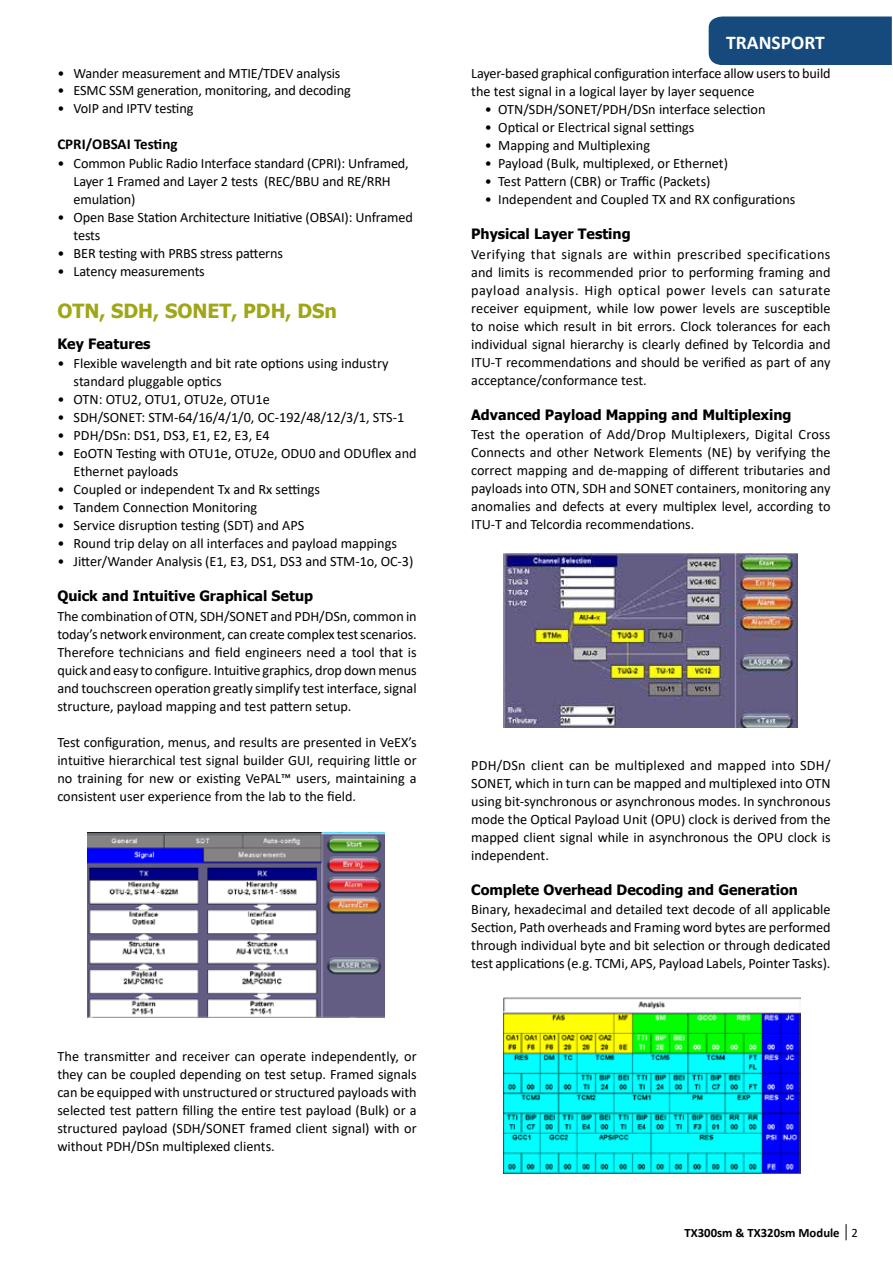
<style>
.page{position:relative;width:893px;height:1263px;background:#fff}
.page>*{position:absolute;margin:0;border:0;box-sizing:border-box;transform-origin:0 0}
.t1{font:700 19.5px "Tahoma";color:#9fa617}
.t2{font:700 19.5px "Calibri";color:#fff}
.t3{font:700 15px "Calibri";color:#000}
.t4{font:14.25px/18px "Calibri";color:#000;text-align:justify}
.t5{font:700 14.25px "Tahoma";color:#000}
.t6{font:700 12.75px "Calibri";color:#000}
.s1{font-weight:400}
</style>
<div class="page">
<svg style="left:846px;top:1224px;width:1px;height:16px"></svg>
<div style="left:709px;top:17px;width:183px;height:48px;background:#174a7c"></div>
<img style="left:87px;top:832px;width:298px;height:185px">
<img style="left:504px;top:553px;width:293px;height:175px">
<img style="left:504px;top:998px;width:296px;height:175px">
<p class="t4" style="left:57px;top:64px;width:285px">• Wander measurement and MTIE/TDEV analysis</p>
<p class="t4" style="left:57px;top:81px;width:295px">• ESMC SSM generation, monitoring, and decoding</p>
<p class="t4" style="left:57px;top:99px;width:138px">• VoIP and IPTV testing</p>
<p class="t3" style="left:57px;top:133px;width:122px">CPRI/OBSAI Testing</p>
<p class="t4" style="left:74px;top:154px;width:337px;text-align:left;text-indent:-16px">• Common Public Radio Interface standard (CPRI): Unframed,<br>Layer 1 Framed and Layer 2 tests (REC/BBU and RE/RRH emulation)</p>
<p class="t4" style="left:74px;top:208px;width:341px;text-indent:-16px">• Open Base Station Architecture Initiative (OBSAI): Unframed tests</p>
<p class="t4" style="left:57px;top:244px;width:227px">• BER testing with PRBS stress patterns</p>
<p class="t4" style="left:57px;top:262px;width:149px">• Latency measurements</p>
<h1 class="t1" style="left:57px;top:297px;width:281px">OTN, SDH, SONET, PDH, DSn</h1>
<p class="t5" style="left:57px;top:334px;width:95px">Key Features</p>
<p class="t4" style="left:74px;top:354px;width:316px;text-indent:-16px">• Flexible wavelength and bit rate options using industry standard pluggable optics</p>
<p class="t4" style="left:57px;top:390px;width:214px">• OTN: OTU2, OTU1, OTU2e, OTU1e</p>
<p class="t4" style="left:57px;top:408px;width:348px">• SDH/SONET: STM-64/16/4/1/0, OC-192/48/12/3/1, STS-1</p>
<p class="t4" style="left:57px;top:426px;width:214px">• PDH/DSn: DS1, DS3, E1, E2, E3, E4</p>
<p class="t4" style="left:74px;top:444px;width:345px;text-indent:-16px">• EoOTN Testing with OTU1e, OTU2e, ODU0 and ODUflex and<br>Ethernet payloads</p>
<p class="t4" style="left:57px;top:480px;width:264px">• Coupled or independent Tx and Rx settings</p>
<p class="t4" style="left:57px;top:498px;width:201px">• Tandem Connection Monitoring</p>
<p class="t4" style="left:57px;top:516px;width:248px">• Service disruption testing (SDT) and APS</p>
<p class="t4" style="left:57px;top:534px;width:341px">• Round trip delay on all interfaces and payload mappings</p>
<p class="t4" style="left:57px;top:552px;width:357px">• Jitter/Wander Analysis (E1, E3, DS1, DS3 and STM-1o, OC-3)</p>
<p class="t5" style="left:57px;top:586px;width:257px">Quick and Intuitive Graphical Setup</p>
<p class="t4" style="left:57px;top:607px;width:361px">The combination of OTN, SDH/SONET and PDH/DSn, common in today’s network environment, can create complex test scenarios.<br>Therefore technicians and field engineers need a tool that is quick and easy to configure. Intuitive graphics, drop down menus and touchscreen operation greatly simplify test interface, signal structure, payload mapping and test pattern setup.</p>
<p class="t4" style="left:57px;top:733px;width:361px">Test configuration, menus, and results are presented in VeEX’s intuitive hierarchical test signal builder GUI, requiring little or no training for new or existing VePAL™ users, maintaining a consistent user experience from the lab to the field.</p>
<p class="t4" style="left:57px;top:1047px;width:361px">The transmitter and receiver can operate independently, or they can be coupled depending on test setup. Framed signals can be equipped with unstructured or structured payloads with selected test pattern filling the entire test payload (Bulk) or a structured payload (SDH/SONET framed client signal) with or without PDH/DSn multiplexed clients.</p>
<h1 class="t2" style="left:726px;top:29px;width:100px">TRANSPORT</h1>
<p class="t4" style="left:471px;top:64px;width:361px">Layer-based graphical configuration interface allow users to build the test signal in a logical layer by layer sequence</p>
<p class="t4" style="left:485px;top:100px;width:282px">• OTN/SDH/SONET/PDH/DSn interface selection</p>
<p class="t4" style="left:485px;top:118px;width:211px">• Optical or Electrical signal settings</p>
<p class="t4" style="left:485px;top:136px;width:167px">• Mapping and Multiplexing</p>
<p class="t4" style="left:485px;top:154px;width:245px">• Payload (Bulk, multiplexed, or Ethernet)</p>
<p class="t4" style="left:485px;top:172px;width:227px">• Test Pattern (CBR) or Traffic (Packets)</p>
<p class="t4" style="left:485px;top:190px;width:312px">• Independent and Coupled TX and RX configurations</p>
<p class="t5" style="left:471px;top:224px;width:161px">Physical Layer Testing</p>
<p class="t4" style="left:471px;top:245px;width:361px">Verifying that signals are within prescribed specifications and limits is recommended prior to performing framing and payload analysis. High optical power levels can saturate receiver equipment, while low power levels are susceptible to noise which result in bit errors. Clock tolerances for each individual signal hierarchy is clearly defined by Telcordia and ITU-T recommendations and should be verified as part of any acceptance/conformance test.</p>
<p class="t5" style="left:471px;top:405px;width:322px">Advanced Payload Mapping and Multiplexing</p>
<p class="t4" style="left:471px;top:425px;width:361px">Test the operation of Add/Drop Multiplexers, Digital Cross Connects and other Network Elements (NE) by verifying the correct mapping and de-mapping of different tributaries and payloads into OTN, SDH and SONET containers, monitoring any anomalies and defects at every multiplex level, according to ITU-T and Telcordia recommendations.</p>
<p class="t4" style="left:471px;top:755px;width:361px">PDH/DSn client can be multiplexed and mapped into SDH/ SONET, which in turn can be mapped and multiplexed into OTN using bit-synchronous or asynchronous modes. In synchronous mode the Optical Payload Unit (OPU) clock is derived from the mapped client signal while in asynchronous the OPU clock is independent.</p>
<p class="t5" style="left:471px;top:879px;width:328px">Complete Overhead Decoding and Generation</p>
<p class="t4" style="left:471px;top:900px;width:361px">Binary, hexadecimal and detailed text decode of all applicable Section, Path overheads and Framing word bytes are performed through individual byte and bit selection or through dedicated test applications (e.g. TCMi, APS, Payload Labels, Pointer Tasks).</p>
<p class="t6" style="left:684px;top:1223px;width:175px">TX300sm &amp; TX320sm Module <span class="s1">2</span></p>
</div>
